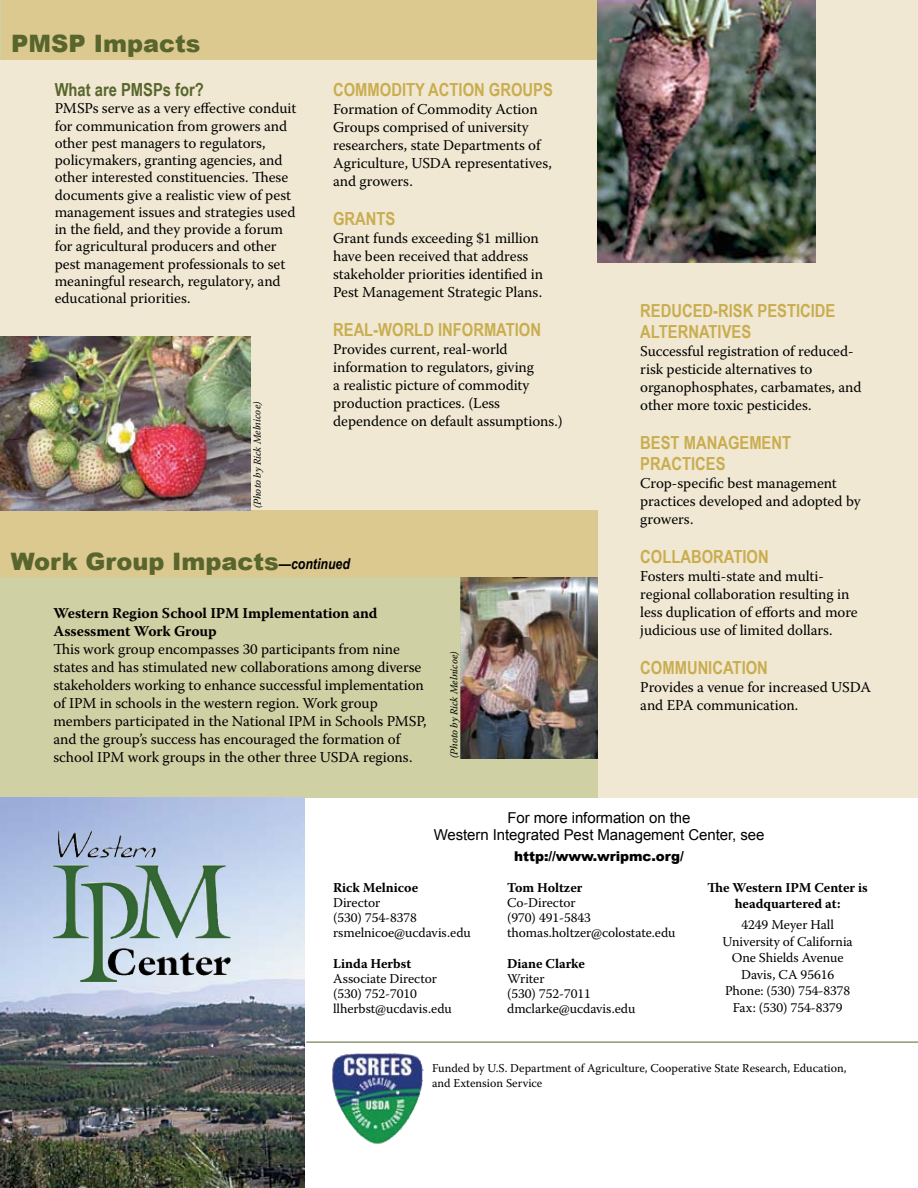
<style>
.page{position:relative;width:918px;height:1188px;background:#fff}
.page>*{position:absolute;margin:0;border:0;box-sizing:border-box;transform-origin:0 0}
.t1{font:900 24px "Arial";color:#58652c}
.t2{font:700 18px/21px "Arial Narrow";color:#c9ad4f}
.t3{font:700 18px "Arial Narrow";color:#58652c}
.t4{font:15px/18px "Warnock Pro";letter-spacing:-.005em;color:#000}
.t5{font:15px/16.5px "Arial";letter-spacing:-.005em;color:#000;text-align:center}
.t6{font:700 15px/18px "Warnock Pro";letter-spacing:-.005em;color:#000}
.t7{font:italic 700 15px "Arial Narrow";color:#000}
.t8{font:13.5px/16.5px "Warnock Pro";letter-spacing:-.005em;color:#000;text-align:center}
.t9{font:700 13.5px/16.5px "Warnock Pro";letter-spacing:-.005em;color:#000;text-align:center}
.t10{font:900 13.5px "Arial";letter-spacing:-.005em;color:#000}
.t11{font:12px/14.4px "Warnock Pro";color:#000}
.t12{font:italic 10.5px "Warnock Pro";letter-spacing:-.005em;color:#000}
</style>
<div class="page">
<div style="left:0;top:0;width:918px;height:798px;background:#cfd0a3"></div>
<div style="left:0;top:60px;width:917px;height:450px;background:#f0e8d3"></div>
<img style="left:0;top:798px;width:305px;height:390px">
<hr style="left:306px;top:1042px;width:612px;height:1px;background:#58652c">
<img style="left:332px;top:1053px;width:91px;height:91px">
<div style="left:1px;top:0;width:597px;height:60px;background:#dcc990"></div>
<div style="left:598px;top:0;width:320px;height:798px;background:#f0e8d3"></div>
<img style="left:461px;top:578px;width:137px;height:180px">
<img style="left:58px;top:829px;width:88px;height:29px">
<div style="left:0;top:510px;width:598px;height:67px;background:#dcc990"></div>
<img style="left:0;top:336px;width:250px;height:174px">
<img style="left:597px;top:0;width:218px;height:262px">
<h1 class="t1" style="left:11px;top:26px;width:191px">PMSP Impacts</h1>
<p class="t3" style="left:55px;top:76px;width:151px">What are PMSPs for?</p>
<p class="t4" style="left:55px;top:100px;width:243px;line-height:17.2px">PMSPs serve as a very effective conduit for communication from growers and other pest managers to regulators, policymakers, granting agencies, and other interested constituencies. These documents give a realistic view of pest management issues and strategies used in the field, and they provide a forum for agricultural producers and other pest management professionals to set meaningful research, regulatory, and educational priorities.</p>
<p class="t12" style="left:251px;top:508px;width:109px;rotate:-90deg">(Photo by Rick Melnicoe)</p>
<p class="t2" style="left:333px;top:78px;width:221px">COMMODITY ACTION GROUPS</p>
<p class="t4" style="left:333px;top:100px;width:220px">Formation of Commodity Action<br>Groups comprised of university researchers, state Departments of<br>Agriculture, USDA representatives, and growers.</p>
<p class="t2" style="left:333px;top:207px;width:64px">GRANTS</p>
<p class="t4" style="left:333px;top:229px;width:211px">Grant funds exceeding $1 million have been received that address stakeholder priorities identified in Pest Management Strategic Plans.</p>
<p class="t2" style="left:333px;top:318px;width:209px">REAL-WORLD INFORMATION</p>
<p class="t4" style="left:333px;top:340px;width:231px">Provides current, real-world information to regulators, giving<br>a realistic picture of commodity production practices. (Less dependence on default assumptions.)</p>
<h1 class="t1" style="left:11px;top:544px;width:269px">Work Group Impacts</h1>
<p class="t7" style="left:279px;top:553px;width:73px">—continued</p>
<p class="t6" style="left:53px;top:604px;width:326px">Western Region School IPM Implementation and<br>Assessment Work Group</p>
<p class="t4" style="left:53px;top:640px;width:375px">This work group encompasses 30 participants from nine states and has stimulated new collaborations among diverse stakeholders working to enhance successful implementation of IPM in schools in the western region. Work group members participated in the National IPM in Schools PMSP, and the group’s success has encouraged the formation of school IPM work groups in the other three USDA regions.</p>
<p class="t12" style="left:448px;top:758px;width:109px;rotate:-90deg">(Photo by Rick Melnicoe)</p>
<p class="t2" style="left:640px;top:299px;width:197px">REDUCED-RISK PESTICIDE<br>ALTERNATIVES</p>
<p class="t4" style="left:640px;top:341px;width:223px">Successful registration of reduced&shy;risk pesticide alternatives to organophosphates, carbamates, and other more toxic pesticides.</p>
<p class="t2" style="left:640px;top:431px;width:152px">BEST MANAGEMENT<br>PRACTICES</p>
<p class="t4" style="left:640px;top:473px;width:222px">Crop-specific best management practices developed and adopted by growers.</p>
<p class="t2" style="left:640px;top:545px;width:130px">COLLABORATION</p>
<p class="t4" style="left:640px;top:566px;width:219px">Fosters multi-state and multi&shy;regional collaboration resulting in less duplication of efforts and more judicious use of limited dollars.</p>
<p class="t2" style="left:640px;top:656px;width:129px">COMMUNICATION</p>
<p class="t4" style="left:640px;top:677px;width:232px">Provides a venue for increased USDA and EPA communication.</p>
<p class="t5" style="left:434px;top:810px;width:332px">For more information on the<br>Western Integrated Pest Management Center, see</p>
<p class="t10" style="left:514px;top:846px;width:171px">http://www.wripmc.org/</p>
<p class="t9" style="left:333px;top:879px;width:87px">Rick Melnicoe</p>
<p class="t9" style="left:507px;top:879px;width:77px">Tom Holtzer</p>
<p class="t8" style="left:333px;top:894px;width:49px">Director</p>
<p class="t8" style="left:507px;top:894px;width:70px">Co-Director</p>
<p class="t8" style="left:333px;top:909px;width:85px">(530) 754-8378</p>
<p class="t8" style="left:507px;top:909px;width:85px">(970) 491-5843</p>
<p class="t8" style="left:333px;top:924px;width:139px">rsmelnicoe@ucdavis.edu</p>
<p class="t8" style="left:507px;top:924px;width:170px">thomas.holtzer@colostate.edu</p>
<p class="t9" style="left:333px;top:955px;width:80px">Linda Herbst</p>
<p class="t9" style="left:507px;top:955px;width:79px">Diane Clarke</p>
<p class="t8" style="left:333px;top:970px;width:105px">Associate Director</p>
<p class="t8" style="left:507px;top:970px;width:39px">Writer</p>
<p class="t8" style="left:333px;top:985px;width:85px">(530) 752-7010</p>
<p class="t8" style="left:507px;top:985px;width:85px">(530) 752-7011</p>
<p class="t8" style="left:333px;top:1000px;width:120px">llherbst@ucdavis.edu</p>
<p class="t8" style="left:507px;top:1000px;width:130px">dmclarke@ucdavis.edu</p>
<p class="t9" style="left:708px;top:879px;width:162px">The Western IPM Center is headquartered at:</p>
<p class="t8" style="left:723px;top:916px;width:132px">4249 Meyer Hall<br>University of California<br>One Shields Avenue<br>Davis, CA 95616<br>Phone: (530) 754-8378<br>Fax: (530) 754-8379</p>
<p class="t11" style="left:432px;top:1061px;width:416px">Funded by U.S. Department of Agriculture, Cooperative State Research, Education, and Extension Service</p>
</div>
